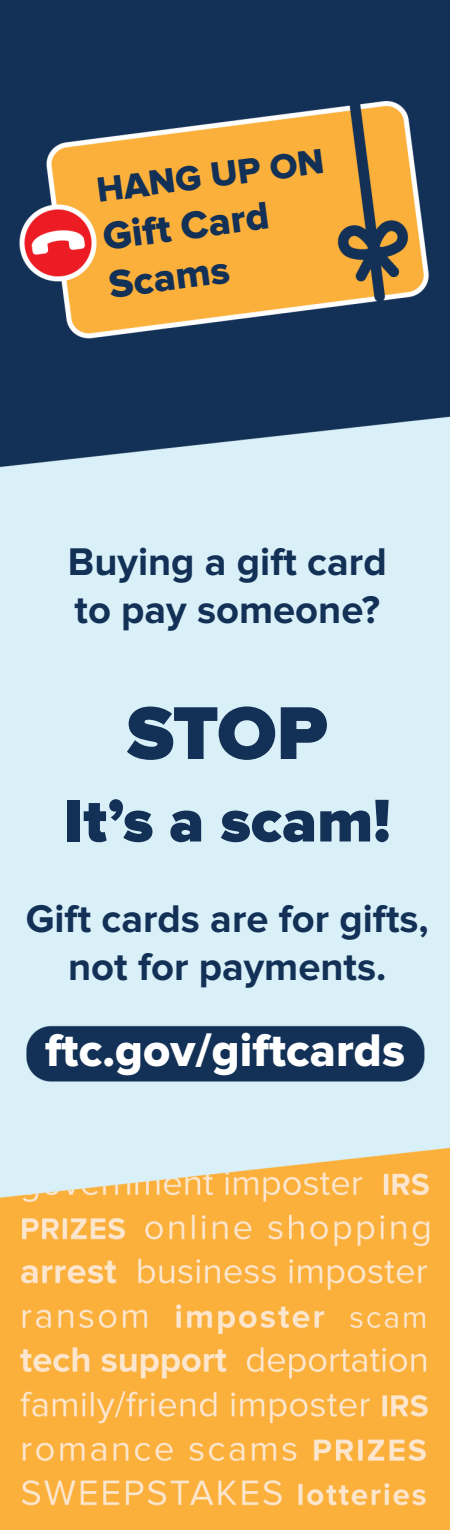
<style>
.page{position:relative;width:450px;height:1530px;background:#fff}
.page>*{position:absolute;margin:0;border:0;box-sizing:border-box;transform-origin:0 0}
.t1{font:900 77.5px "Proxima Nova";color:#133156}
.t2{font:900 62.5px "Proxima Nova";color:#133156}
.t3{font:47.5px "Proxima Nova Extrabld";color:#fff}
.t4{font:40.25px/48.2px "Proxima Nova Extrabld";color:#133156}
.t5{font:700 40px/48px "Proxima Nova";color:#133156}
.t6{font:36.25px "Proxima Nova Extrabld";color:#133156}
</style>
<div class="page">
<img style="left:0;top:0;width:450px;height:1530px">
<h1 class="t6" style="left:94px;top:169px;width:230px;rotate:-7deg">HANG UP ON</h1>
<h1 class="t4" style="left:100px;top:213px;width:169px;rotate:-7deg">Gift Card<br>Scams</h1>
<p class="t5" style="left:68px;top:539px;width:320px">Buying a gift card to pay someone?</p>
<p class="t1" style="left:127px;top:688px;width:203px">STOP</p>
<p class="t2" style="left:64px;top:785px;width:328px">It’s a scam!</p>
<p class="t5" style="left:26px;top:896px;width:405px;text-align:center">Gift cards are for gifts, not for payments.</p>
<p class="t3" style="left:45px;top:1023px;width:362px">ftc.gov/giftcards</p>
</div>
